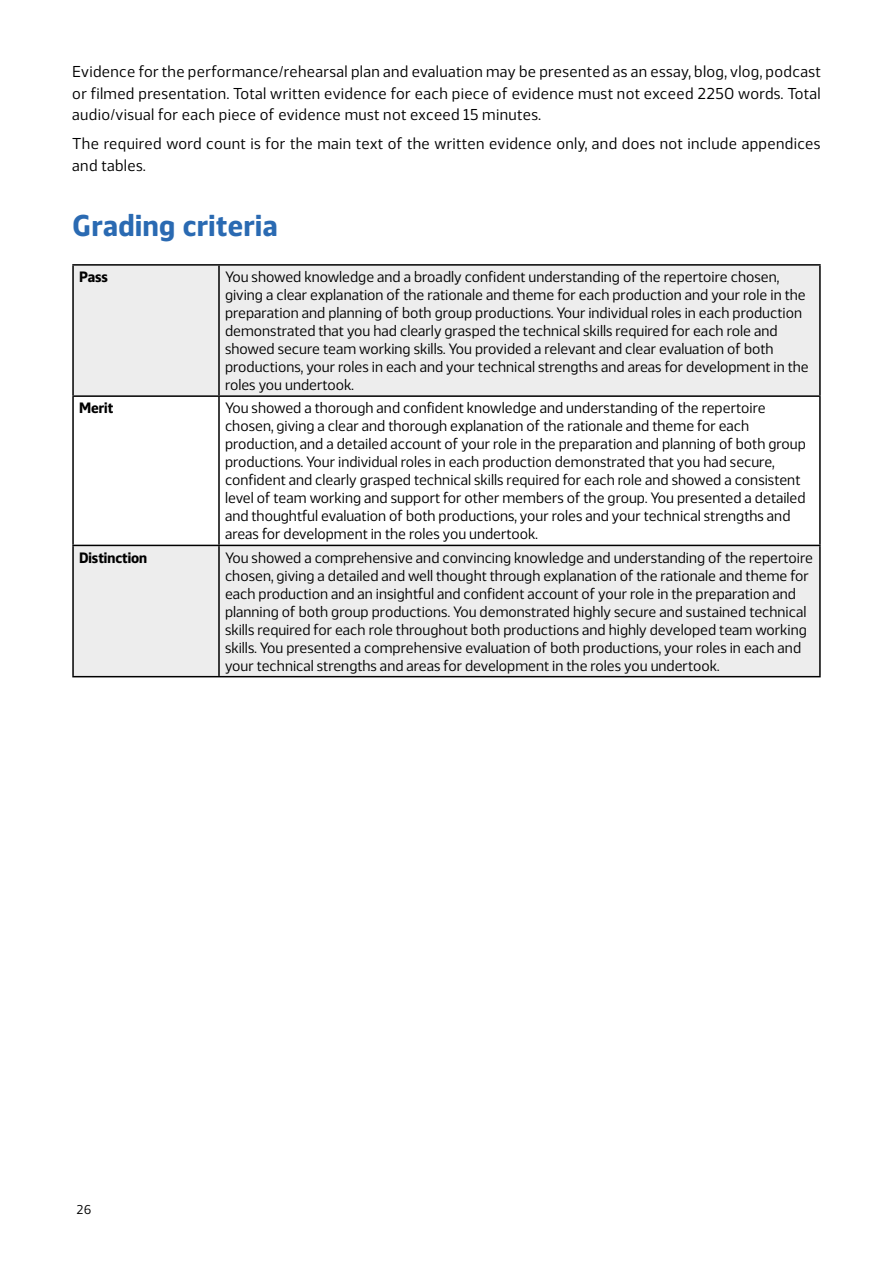
<style>
.page{position:relative;width:893px;height:1263px;background:#fff}
.page>*{position:absolute;margin:0;border:0;box-sizing:border-box;transform-origin:0 0}
.t1{font:700 30px "Webnar";letter-spacing:.02em;color:#2a6ab2}
.t2{font:15.75px/21.8px "Webnar";letter-spacing:.02em;color:#000;text-align:justify}
.t3{font:15px/18px "Webnar";color:#000}
.t4{font:700 15px "Webnar";color:#000}
.t5{font:12.75px "Webnar";color:#000}
</style>
<div class="page">
<svg style="left:74px;top:266px;width:745px;height:410px;fill:#ededed"></svg>
<hr style="left:72px;top:264px;width:147px;height:2px;background:#000">
<hr style="left:72px;top:266px;width:2px;height:129px;background:#000">
<hr style="left:219px;top:264px;width:602px;height:2px;background:#000">
<hr style="left:218px;top:266px;width:2px;height:129px;background:#000">
<hr style="left:819px;top:266px;width:2px;height:129px;background:#000">
<hr style="left:72px;top:395px;width:147px;height:2px;background:#000">
<hr style="left:72px;top:397px;width:2px;height:148px;background:#000">
<hr style="left:219px;top:395px;width:602px;height:2px;background:#000">
<hr style="left:218px;top:397px;width:2px;height:148px;background:#000">
<hr style="left:819px;top:397px;width:2px;height:148px;background:#000">
<hr style="left:72px;top:545px;width:147px;height:1px;background:#000">
<hr style="left:72px;top:546px;width:2px;height:130px;background:#000">
<hr style="left:219px;top:545px;width:602px;height:1px;background:#000">
<hr style="left:218px;top:546px;width:2px;height:130px;background:#000">
<hr style="left:819px;top:546px;width:2px;height:130px;background:#000">
<hr style="left:72px;top:676px;width:147px;height:1px;background:#000">
<hr style="left:219px;top:676px;width:602px;height:1px;background:#000">
<p class="t2" style="left:72px;top:59px;width:750px">Evidence for the performance/rehearsal plan and evaluation may be presented as an essay, blog, vlog, podcast or filmed presentation. Total written evidence for each piece of evidence must not exceed 2250 words. Total audio/visual for each piece of evidence must not exceed 15 minutes.</p>
<p class="t2" style="left:72px;top:132px;width:750px">The required word count is for the main text of the written evidence only, and does not include appendices and tables.</p>
<h1 class="t1" style="left:72px;top:202px;width:207px">Grading criteria</h1>
<p class="t4" style="left:79px;top:265px;width:31px">Pass</p>
<p class="t3" style="left:225px;top:267px;width:585px">You showed knowledge and a broadly confident understanding of the repertoire chosen, giving a clear explanation of the rationale and theme for each production and your role in the preparation and planning of both group productions. Your individual roles in each production demonstrated that you had clearly grasped the technical skills required for each role and showed secure team working skills. You provided a relevant and clear evaluation of both productions, your roles in each and your technical strengths and areas for development in the roles you undertook.</p>
<p class="t4" style="left:79px;top:396px;width:36px">Merit</p>
<p class="t3" style="left:225px;top:398px;width:582px">You showed a thorough and confident knowledge and understanding of the repertoire chosen, giving a clear and thorough explanation of the rationale and theme for each production, and a detailed account of your role in the preparation and planning of both group productions. Your individual roles in each production demonstrated that you had secure, confident and clearly grasped technical skills required for each role and showed a consistent level of team working and support for other members of the group. You presented a detailed and thoughtful evaluation of both productions, your roles and your technical strengths and areas for development in the roles you undertook.</p>
<p class="t4" style="left:79px;top:546px;width:70px">Distinction</p>
<p class="t3" style="left:225px;top:547px;width:589px">You showed a comprehensive and convincing knowledge and understanding of the repertoire chosen, giving a detailed and well thought through explanation of the rationale and theme for each production and an insightful and confident account of your role in the preparation and planning of both group productions. You demonstrated highly secure and sustained technical skills required for each role throughout both productions and highly developed team working skills. You presented a comprehensive evaluation of both productions, your roles in each and your technical strengths and areas for development in the roles you undertook.</p>
<p class="t5" style="left:77px;top:1200px;width:16px">26</p>
</div>
